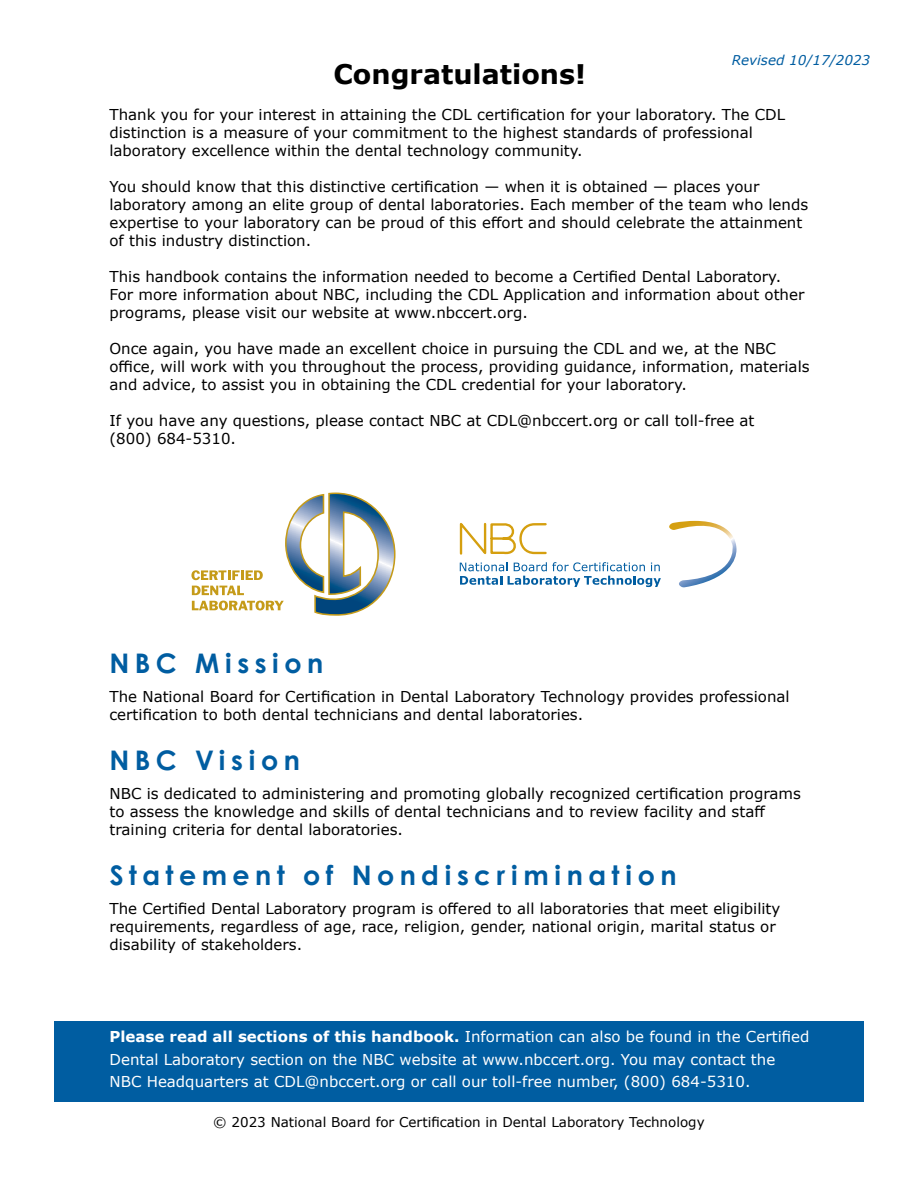
<style>
.page{position:relative;width:918px;height:1188px;background:#fff}
.page>*{position:absolute;margin:0;border:0;box-sizing:border-box;transform-origin:0 0}
.t1{font:27px "Century Gothic Variable";letter-spacing:.2em;color:#005da1}
.t2{font:700 27px "Verdana";color:#000}
.t3{font:15px/18px "Verdana";color:#000}
.t4{font:15px/22.5px "Verdana";color:#fff}
.t5{font:13.5px "Verdana";color:#000}
.t6{font:italic 13.5px "Verdana";color:#005da1}
.s1{font-weight:700}
</style>
<div class="page">
<div style="left:54px;top:1022px;width:810px;height:80px;background:#005da1"></div>
<svg style="left:460px;top:523px;width:201px;height:64px"></svg>
<svg style="left:669px;top:520px;width:68px;height:67px"></svg>
<svg style="left:191px;top:493px;width:205px;height:123px"></svg>
<p class="t6" style="left:732px;top:51px;width:140px">Revised 10/17/2023</p>
<h1 class="t2" style="left:333px;top:55px;width:254px">Congratulations!</h1>
<p class="t3" style="left:110px;top:105px;width:677px">Thank you for your interest in attaining the CDL certification for your laboratory. The CDL distinction is a measure of your commitment to the highest standards of professional laboratory excellence within the dental technology community.</p>
<p class="t3" style="left:110px;top:177px;width:700px">You should know that this distinctive certification — when it is obtained — places your laboratory among an elite group of dental laboratories. Each member of the team who lends expertise to your laboratory can be proud of this effort and should celebrate the attainment of this industry distinction.</p>
<p class="t3" style="left:110px;top:267px;width:696px">This handbook contains the information needed to become a Certified Dental Laboratory.<br>For more information about NBC, including the CDL Application and information about other programs, please visit our website at www.nbccert.org.</p>
<p class="t3" style="left:110px;top:339px;width:702px">Once again, you have made an excellent choice in pursuing the CDL and we, at the NBC office, will work with you throughout the process, providing guidance, information, materials and advice, to assist you in obtaining the CDL credential for your laboratory.</p>
<p class="t3" style="left:110px;top:411px;width:646px">If you have any questions, please contact NBC at CDL@nbccert.org or call toll-free at (800) 684-5310.</p>
<h1 class="t1" style="left:110px;top:646px;width:215px">NBC Mission</h1>
<p class="t3" style="left:110px;top:687px;width:682px">The National Board for Certification in Dental Laboratory Technology provides professional certification to both dental technicians and dental laboratories.</p>
<h1 class="t1" style="left:110px;top:743px;width:192px">NBC Vision</h1>
<p class="t3" style="left:110px;top:784px;width:693px">NBC is dedicated to administering and promoting globally recognized certification programs to assess the knowledge and skills of dental technicians and to review facility and staff training criteria for dental laboratories.</p>
<h1 class="t1" style="left:110px;top:858px;width:569px">Statement of Nondiscrimination</h1>
<p class="t3" style="left:110px;top:899px;width:672px">The Certified Dental Laboratory program is offered to all laboratories that meet eligibility requirements, regardless of age, race, religion, gender, national origin, marital status or disability of stakeholders.</p>
<p class="t4" style="left:110px;top:1025px;width:701px"><span class="s1">Please read all sections of this handbook.</span> Information can also be found in the Certified<br>Dental Laboratory section on the NBC website at www.nbccert.org. You may contact the<br>NBC Headquarters at CDL@nbccert.org or call our toll-free number, (800) 684-5310.</p>
<p class="t5" style="left:213px;top:1113px;width:493px">© 2023 National Board for Certification in Dental Laboratory Technology</p>
</div>
